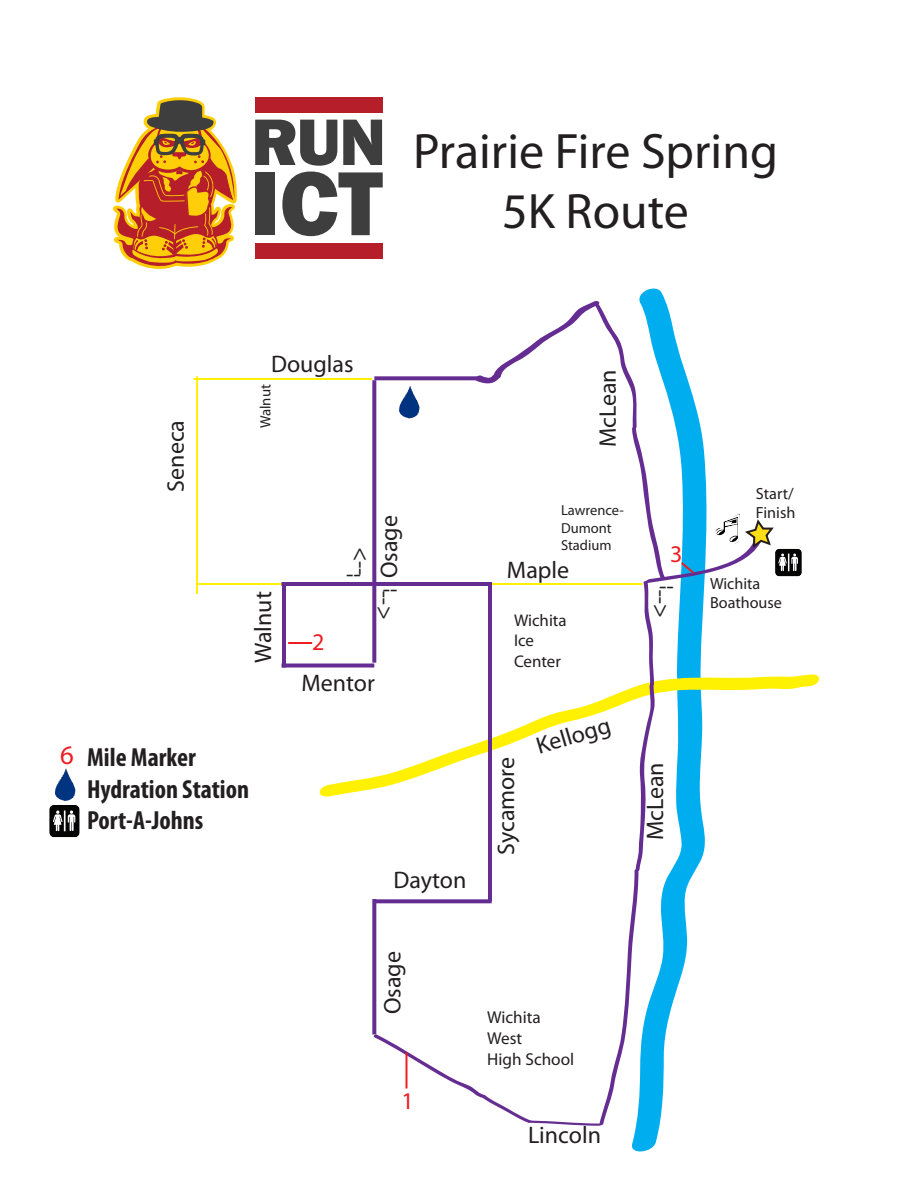
<style>
.page{position:relative;width:900px;height:1188px;background:#fff}
.page>*{position:absolute;margin:0;border:0;box-sizing:border-box;transform-origin:0 0}
.t1{font:50px/60px "Myriad Pro";color:#231f20;text-align:center}
.t2{font:700 condensed 26.2px/31.6px "Myriad Pro";color:#231f20}
.t3{font:24px "Myriad Pro";color:#231f20}
.t4{font:24px "Myriad Pro";color:#ee1d23}
.t5{font:17.2px/20.6px "Myriad Pro";color:#231f20}
.t6{font:17px/20.4px "Myriad Pro";color:#231f20}
.t7{font:16.2px/19.4px "Myriad Pro";color:#231f20}
.t8{font:14.8px "Myriad Pro";color:#231f20}
.t9{font:14.6px/17.4px "Myriad Pro";color:#231f20}
.s1{font-weight:400;font-stretch:normal;font-size:26.8px;color:#ee1d23}
</style>
<div class="page">
<hr style="left:197px;top:583px;width:445px;height:2px;background:#fff101">
<hr style="left:196px;top:376px;width:2px;height:218px;background:#fff101">
<hr style="left:194px;top:378px;width:178px;height:2px;background:#fff101">
<svg style="left:632px;top:288px;width:33px;height:864px"></svg>
<svg style="left:319px;top:674px;width:501px;height:123px"></svg>
<img style="left:49px;top:805px;width:31px;height:32px">
<img style="left:776px;top:549px;width:26px;height:28px">
<svg style="left:255px;top:120px;width:128px;height:116px"></svg>
<div style="left:255px;top:98px;width:128px;height:15px;background:#b61f2a"></div>
<div style="left:255px;top:244px;width:128px;height:15px;background:#b61f2a"></div>
<svg style="left:113px;top:97px;width:124px;height:172px"></svg>
<svg style="left:286px;top:664px;width:86px;height:4px"></svg>
<hr style="left:282px;top:582px;width:210px;height:4px;background:#652d91">
<hr style="left:282px;top:584px;width:4px;height:84px;background:#652d91">
<hr style="left:288px;top:642px;width:24px;height:2px;background:#ee1d23">
<img style="left:55px;top:768px;width:21px;height:33px">
<svg style="left:372px;top:300px;width:404px;height:826px"></svg>
<p class="t3" style="left:161px;top:492px;width:73px;rotate:-90deg">Seneca</p>
<h1 class="t1" style="left:413px;top:120px;width:366px">Prairie Fire Spring<br>5K Route</h1>
<p class="t3" style="left:271px;top:349px;width:84px">Douglas</p>
<p class="t8" style="left:256px;top:428px;width:46px;rotate:-90deg">Walnut</p>
<p class="t3" style="left:593px;top:447px;width:80px;rotate:-90deg">McLean</p>
<p class="t3" style="left:248px;top:663px;width:73px;rotate:-90deg">Walnut</p>
<p class="t4" style="left:312px;top:627px;width:14px">2</p>
<p class="t3" style="left:376px;top:547px;width:31px;rotate:90deg">&lt;--</p>
<p class="t3" style="left:346px;top:559px;width:16px">--</p>
<p class="t3" style="left:374px;top:578px;width:65px;rotate:-90deg">Osage</p>
<p class="t9" style="left:561px;top:501px;width:64px">Lawrence-<br>Dumont<br>Stadium</p>
<p class="t3" style="left:507px;top:555px;width:64px">Maple</p>
<p class="t4" style="left:670px;top:539px;width:14px">3</p>
<p class="t3" style="left:659px;top:571px;width:16px">--</p>
<p class="t3" style="left:383px;top:574px;width:16px">--</p>
<p class="t3" style="left:367px;top:620px;width:31px;rotate:-90deg">&lt;--</p>
<p class="t3" style="left:644px;top:618px;width:31px;rotate:-90deg">&lt;--</p>
<p class="t6" style="left:514px;top:610px;width:54px">Wichita<br>Ice<br>Center</p>
<p class="t7" style="left:756px;top:483px;width:41px">Start/<br>Finish</p>
<p class="t7" style="left:710px;top:574px;width:73px">Wichita<br>Boathouse</p>
<p class="t3" style="left:302px;top:668px;width:75px">Mentor</p>
<p class="t2" style="left:87px;top:741px;width:163px;text-indent:-27px"><span class="s1">6</span> Mile Marker<br>Hydration Station<br>Port-A-Johns</p>
<p class="t3" style="left:394px;top:865px;width:74px">Dayton</p>
<p class="t3" style="left:491px;top:855px;width:99px;rotate:-90deg">Sycamore</p>
<p class="t3" style="left:532px;top:733px;width:78px;rotate:-17deg">Kellogg</p>
<p class="t3" style="left:378px;top:1014px;width:65px;rotate:-90deg">Osage</p>
<p class="t4" style="left:402px;top:1086px;width:14px">1</p>
<p class="t5" style="left:487px;top:1007px;width:89px">Wichita<br>West<br>High School</p>
<p class="t3" style="left:528px;top:1120px;width:75px">Lincoln</p>
<p class="t3" style="left:640px;top:840px;width:80px;rotate:-90deg">McLean</p>
</div>
